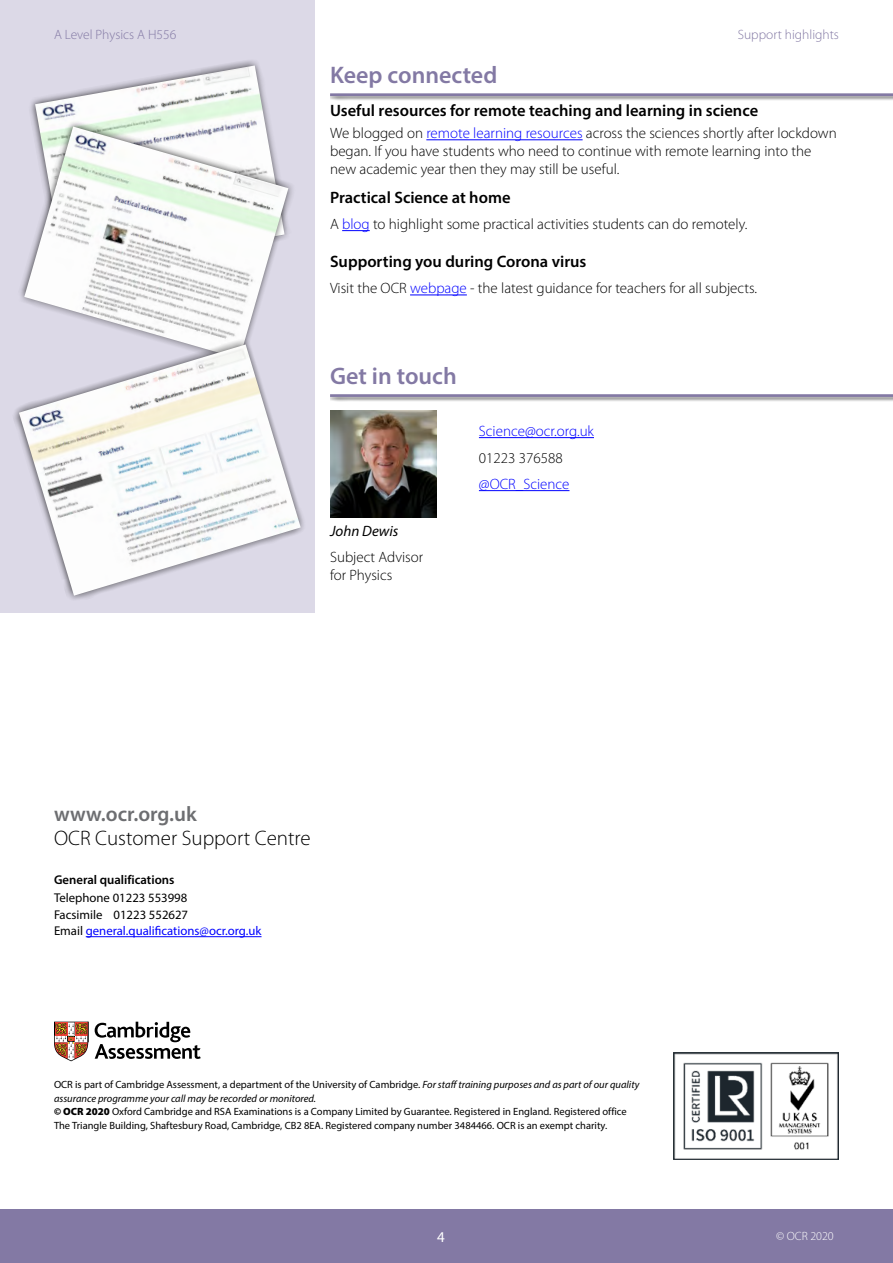
<style>
.page{position:relative;width:893px;height:1263px;background:#fff}
.page>*{position:absolute;margin:0;border:0;box-sizing:border-box;transform-origin:0 0}
.Heading_2_-_Section{font:600 24px "Myriad Pro";color:#8379a4}
.t1{font:300 21px "Myriad Pro";color:#000}
.t2{font:600 21px "Myriad Pro";color:#6d6e71}
.Heading_3_-_Sub_sect{font:600 16.5px "Myriad Pro";color:#000}
.Body_text{font:600 16.5px "Myriad Pro";color:#000}
.Body_text-2{font:300 15px/18px "Myriad Pro";color:#000}
.Body_text-3{font:300 15px "Myriad Pro";color:#00f}
.Body_text-4{font:italic 15px "Myriad Pro";color:#000}
.t3{font:15px "Myriad Pro";color:#fff}
.t4{font:300 13.5px "Myriad Pro";color:#8379a4}
.t5{font:12.75px "Myriad Pro";color:#000}
.t6{font:12.75px "Myriad Pro";color:#00f}
.t7{font:600 12.75px "Myriad Pro";color:#000}
.t8{font:300 12px "Myriad Pro";color:#fff}
.t9{font:10.5px/13.5px "Myriad Pro";color:#000}
.t10{font:italic 10.5px/13.5px "Myriad Pro";color:#000}
.s1{color:#00f}
.s2{color:#000}
.s3{font-style:normal}
.s4{font-weight:900}
</style>
<div class="page">
<div style="left:0;top:1209px;width:893px;height:54px;background:#8379a4"></div>
<hr style="left:86px;top:936px;width:176px;height:1px;background:#00f">
<svg style="left:95px;top:1022px;width:106px;height:37px"></svg>
<svg style="left:54px;top:1022px;width:34px;height:39px"></svg>
<img style="left:674px;top:1053px;width:165px;height:106px">
<hr style="left:426px;top:139px;width:157px;height:1px;background:#00f">
<svg style="left:342px;top:230px;width:28px;height:1px"></svg>
<hr style="left:410px;top:295px;width:57px;height:1px;background:#00f">
<hr style="left:479px;top:437px;width:115px;height:1px;background:#00f">
<hr style="left:479px;top:490px;width:90px;height:1px;background:#00f">
<div style="left:0;top:0;width:314px;height:612px;background:#dcd9e7"></div>
<div style="left:330px;top:93px;width:563px;height:8px;background:#000;opacity:.5"></div>
<hr style="left:330px;top:93px;width:563px;height:3px;background:#8379a4">
<div style="left:330px;top:394px;width:563px;height:8px;background:#000;opacity:.5"></div>
<hr style="left:330px;top:394px;width:563px;height:3px;background:#8379a4">
<img style="left:35px;top:65px;width:234px;height:52px">
<svg style="left:20px;top:117px;width:273px;height:184px"></svg>
<img style="left:24px;top:126px;width:264px;height:209px">
<svg style="left:13px;top:335px;width:291px;height:265px"></svg>
<img style="left:19px;top:344px;width:282px;height:252px">
<img style="left:330px;top:411px;width:106px;height:106px">
<p class="t4" style="left:54px;top:27px;width:124px">A Level Physics A H556</p>
<p class="t4" style="left:738px;top:27px;width:103px">Support highlights</p>
<p class="Heading_2_-_Section" style="left:330px;top:60px;width:169px">Keep connected</p>
<p class="Heading_3_-_Sub_sect" style="left:330px;top:100px;width:430px">Useful resources for remote teaching and learning in science</p>
<p class="Body_text-2" style="left:330px;top:125px;width:508px">We blogged on <span class="s1">remote learning resources</span> across the sciences shortly after lockdown began. If you have students who need to continue with remote learning into the new academic year then they may still be useful.</p>
<p class="Body_text" style="left:330px;top:187px;width:182px">Practical Science at home</p>
<p class="Body_text-2" style="left:330px;top:215px;width:419px">A <span class="s1">blog</span> to highlight some practical activities students can do remotely.</p>
<p class="Body_text" style="left:330px;top:251px;width:258px">Supporting you during Corona virus</p>
<p class="Body_text-2" style="left:330px;top:280px;width:428px">Visit the OCR <span class="s1">webpage</span> - the latest guidance for teachers for all subjects.</p>
<p class="Heading_2_-_Section" style="left:330px;top:360px;width:128px">Get in touch</p>
<p class="Body_text-4" style="left:330px;top:521px;width:70px">John Dewis</p>
<p class="Body_text-2" style="left:330px;top:548px;width:95px">Subject Advisor for Physics</p>
<p class="Body_text-3" style="left:479px;top:423px;width:117px">Science@ocr.org.uk</p>
<p class="Body_text-2" style="left:479px;top:449px;width:85px">01223 376588</p>
<p class="Body_text-3" style="left:479px;top:476px;width:92px">@OCR_Science</p>
<p class="t2" style="left:54px;top:800px;width:144px">www.ocr.org.uk</p>
<p class="t1" style="left:54px;top:826px;width:258px">OCR Customer Support Centre</p>
<p class="t7" style="left:54px;top:871px;width:122px">General qualifications</p>
<p class="t5" style="left:54px;top:890px;width:135px">Telephone 01223 553998</p>
<p class="t5" style="left:54px;top:907px;width:136px">Facsimile 01223 552627</p>
<p class="t6" style="left:54px;top:923px;width:209px"><span class="s2">Email</span> general.qualifications@ocr.org.uk</p>
<p class="t10" style="left:54px;top:1078px;width:587px"><span class="s3">OCR is part of Cambridge Assessment, a department of the University of Cambridge.</span> For staff training purposes and as part of our quality assurance programme your call may be recorded or monitored.</p>
<p class="t9" style="left:54px;top:1105px;width:574px"><span class="s4">© OCR 2020</span> Oxford Cambridge and RSA Examinations is a Company Limited by Guarantee. Registered in England. Registered office<br>The Triangle Building, Shaftesbury Road, Cambridge, CB2 8EA. Registered company number 3484466. OCR is an exempt charity.</p>
<p class="t3" style="left:437px;top:1227px;width:9px">4</p>
<p class="t8" style="left:776px;top:1229px;width:59px">© OCR 2020</p>
</div>
